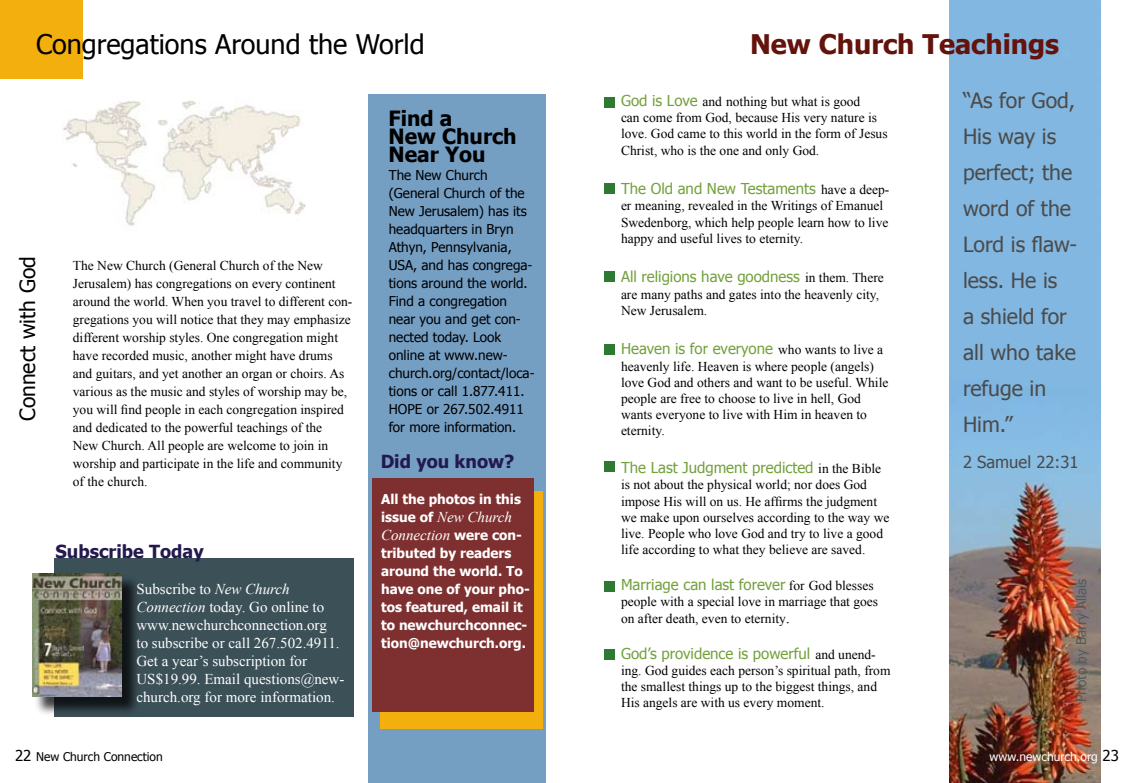
<style>
.page{position:relative;width:1134px;height:783px;background:#fff}
.page>*{position:absolute;margin:0;border:0;box-sizing:border-box;transform-origin:0 0}
.t1{font:27px "Tahoma";color:#000}
.t2{font:700 27px "Tahoma";color:#64120c}
.t3{font:21px/36px "Tahoma";color:#4b4b4b}
.t4{font:700 21px/18px "Tahoma";color:#000}
.t5{font:21px "Tahoma";color:#000}
.t6{font:700 18px "Tahoma";color:#24194d}
.t7{font:16.5px "Tahoma";color:#4b4b4b}
.t8{font:15px "Tahoma";color:#73a13c}
.t9{font:15px/18px "Times New Roman";color:#fff}
.t10{font:italic 15px/18px "Times New Roman";color:#fff}
.t11{font:13.5px/16.2px "Times New Roman";color:#000}
.t12{font:13.5px/18px "Tahoma";color:#000}
.t13{font:700 13.5px/18px "Tahoma";color:#fff}
.t14{font:13.5px "Tahoma";color:#505c5f}
.t15{font:12px "Tahoma";color:#000}
.t16{font:12px "Tahoma";color:#fff}
.s1{font-style:italic}
.s2{font-size:15px}
.s3{font-family:"Tahoma";font-weight:700;font-style:normal;font-size:13.5px}
.s4{font-family:"Tahoma";font-size:15px;color:#73a13c}
.s5{font-family:"Times New Roman";font-size:13.5px;color:#000}
.s6{font-size:16.5px}
.s7{font-size:15px;color:#000}
</style>
<div class="page">
<img style="left:950px;top:0;width:150px;height:783px">
<div style="left:604px;top:97px;width:11px;height:11px;background:#2e7a33"></div>
<div style="left:604px;top:271px;width:11px;height:11px;background:#2e7a33"></div>
<div style="left:604px;top:184px;width:11px;height:10px;background:#2e7a33"></div>
<div style="left:604px;top:649px;width:11px;height:11px;background:#2e7a33"></div>
<div style="left:604px;top:581px;width:11px;height:11px;background:#2e7a33"></div>
<div style="left:604px;top:461px;width:11px;height:10px;background:#2e7a33"></div>
<div style="left:604px;top:344px;width:11px;height:11px;background:#2e7a33"></div>
<div style="left:368px;top:94px;width:178px;height:689px;background:#759ec3"></div>
<img style="left:63px;top:100px;width:243px;height:126px">
<div style="left:0;top:0;width:83px;height:79px;background:#f3af0d"></div>
<div style="left:54px;top:558px;width:300px;height:159px;background:#3c5058"></div>
<div style="left:380px;top:491px;width:163px;height:238px;background:#f3af0d"></div>
<div style="left:373px;top:478px;width:161px;height:234px;background:#7e3030"></div>
<div style="left:34px;top:574px;width:108px;height:143px;background:#000;opacity:.75"></div>
<img style="left:32px;top:573px;width:90px;height:124px">
<h1 class="t1" style="left:36px;top:26px;width:390px">Congregations Around the World</h1>
<h2 class="t5" style="left:14px;top:421px;width:166px;rotate:-90deg">Connect with God</h2>
<p class="t11" style="left:73px;top:256px;width:281px;line-height:18px">The New Church (General Church of the New Jerusalem) has congregations on every continent around the world. When you travel to different con&shy;gregations you will notice that they may emphasize different worship styles. One congregation might have recorded music, another might have drums and guitars, and yet another an organ or choirs. As various as the music and styles of worship may be, you will find people in each congregation inspired and dedicated to the powerful teachings of the<br>New Church. All people are welcome to join in worship and participate in the life and community of the church.</p>
<h3 class="t6" style="left:56px;top:539px;width:150px">Subscribe Today</h3>
<p class="t9" style="left:136px;top:580px;width:209px">Subscribe to <span class="s1">New Church<br>Connection</span> today. Go online to www.newchurchconnection.org<br>to subscribe or call 267.502.4911.<br>Get a year’s subscription for<br>US$19.99. Email questions@new&shy;church.org for more information.</p>
<p class="t15" style="left:15px;top:749px;width:149px"><span class="s2">22</span> New Church Connection</p>
<h2 class="t4" style="left:389px;top:108px;width:130px">Find a<br>New Church<br>Near You</h2>
<p class="t12" style="left:389px;top:165px;width:147px">The New Church (General Church of the<br>New Jerusalem) has its headquarters in Bryn<br>Athyn, Pennsylvania,<br>USA, and has congrega&shy;tions around the world.<br>Find a congregation near you and get con&shy;nected today. Look online at www.new&shy;church.org/contact/loca&shy;tions or call 1 .877.411 .<br>HOPE or 267.502.4911 for more information.</p>
<h3 class="t6" style="left:381px;top:449px;width:135px">Did you know?</h3>
<p class="t13" style="left:381px;top:489px;width:141px">All the photos in this</p>
<p class="t10" style="left:381px;top:508px;width:142px"><span class="s3">issue of</span> New Church<br>Connection <span class="s3">were con-</span></p>
<p class="t13" style="left:381px;top:543px;width:150px">tributed by readers around the world. To have one of your pho&shy;tos featured, email it to newchurchconnec&shy;tion@newchurch.org.</p>
<h1 class="t2" style="left:750px;top:25px;width:311px">New Church Teachings</h1>
<p class="t11" style="left:621px;top:93px;width:268px"><span class="s4">God is Love</span> and nothing but what is good<br>can come from God, because His very nature is love. God came to this world in the form of Jesus Christ, who is the one and only God.</p>
<p class="t8" style="left:621px;top:179px;width:270px">The Old and New Testaments <span class="s5">have a deep-</span></p>
<p class="t11" style="left:621px;top:198px;width:269px">er meaning, revealed in the Writings of Emanuel<br>Swedenborg, which help people learn how to live happy and useful lives to eternity.</p>
<p class="t8" style="left:621px;top:267px;width:264px">All religions have goodness <span class="s5">in them. There</span></p>
<p class="t11" style="left:621px;top:286px;width:260px">are many paths and gates into the heavenly city,<br>New Jerusalem.</p>
<p class="t8" style="left:621px;top:339px;width:264px">Heaven is for everyone <span class="s5">who wants to live a</span></p>
<p class="t11" style="left:621px;top:358px;width:269px">heavenly life. Heaven is where people (angels) love God and others and want to be useful. While people are free to choose to live in hell, God wants everyone to live with Him in heaven to eternity.</p>
<p class="t8" style="left:621px;top:458px;width:262px">The Last Judgment predicted <span class="s5">in the Bible</span></p>
<p class="t11" style="left:621px;top:477px;width:270px">is not about the physical world; nor does God impose His will on us. He affirms the judgment we make upon ourselves according to the way we live. People who love God and try to live a good life according to what they believe are saved.</p>
<p class="t8" style="left:621px;top:575px;width:254px">Marriage can last forever <span class="s5">for God blesses</span></p>
<p class="t11" style="left:621px;top:594px;width:259px">people with a special love in marriage that goes on after death, even to eternity<span class="s6">.</span></p>
<p class="t8" style="left:621px;top:643px;width:256px">God’s providence is powerful <span class="s5">and unend-</span></p>
<p class="t11" style="left:621px;top:662px;width:271px">ing. God guides each person’s spiritual path, from the smallest things up to the biggest things, and<br>His angels are with us every moment.</p>
<h2 class="t3" style="left:963px;top:81px;width:116px">“As for God,<br>His way is perfect; the word of the<br>Lord is flaw&shy;less. He is<br>a shield for all who take refuge in<br>Him.”</h2>
<p class="t7" style="left:963px;top:451px;width:114px">2 Samuel 22:31</p>
<p class="t14" style="left:1072px;top:702px;width:125px;rotate:-90deg">Photo by Barry Allais</p>
<p class="t16" style="left:990px;top:749px;width:131px">www.newchurch.org <span class="s7">23</span></p>
</div>
